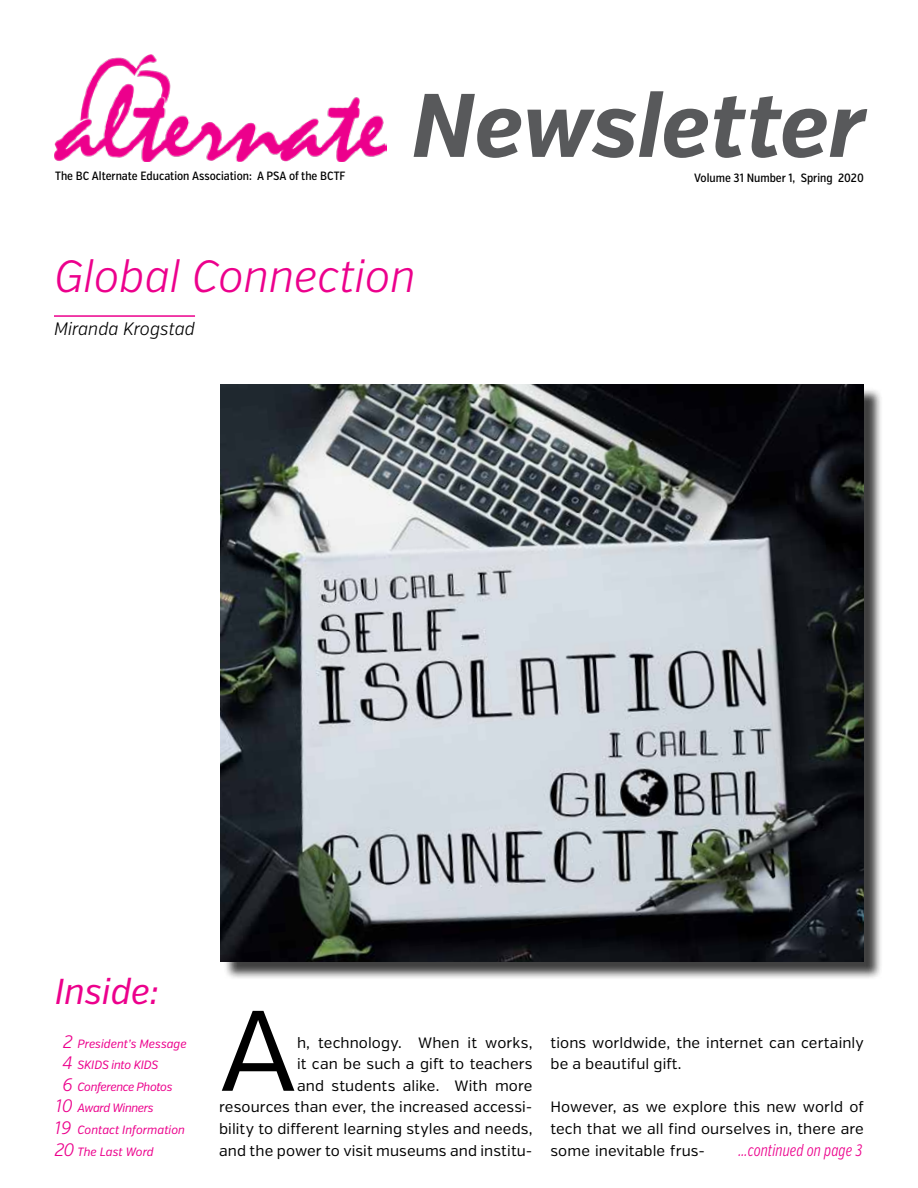
<style>
.page{position:relative;width:918px;height:1188px;background:#fff}
.page>*{position:absolute;margin:0;border:0;box-sizing:border-box;transform-origin:0 0}
.t1{font:114.15px "Verb";color:#000}
.t2{font:italic 700 90px "Verb Cond";color:#58595b}
.t3{font:italic 300 45px "Verb Cond";color:#ec008c}
.t4{font:italic 36px "Verb Cond";color:#ec008c}
.t5{font:italic 300 18px "Verb Cond";color:#000}
.t6{font:italic 300 16.5px "Verb Comp";color:#ec008c}
.t7{font:15px/21.6px "Verb";letter-spacing:.005em;color:#000;text-align:right}
.t8{font:italic 12px "Verb Cond";letter-spacing:-.015em;color:#ec008c}
.t9{font:500 12px "Verb Ex Cond";color:#000}
.t10{font:italic 12px "Verb Cond";letter-spacing:-.035em;color:#ec008c}
.s1{font-weight:300;font-size:18px}
</style>
<div class="page">
<div style="left:223px;top:387px;width:660px;height:593px;background:#000;opacity:.75"></div>
<img style="left:221px;top:385px;width:643px;height:576px">
<img style="left:55px;top:54px;width:332px;height:107px">
<hr style="left:54px;top:315px;width:141px;height:2px;background:#ec008c">
<p class="t9" style="left:55px;top:169px;width:292px">The BC Alternate Education Association: A PSA of the BCTF</p>
<h2 class="t2" style="left:412px;top:71px;width:455px">Newsletter</h2>
<p class="t9" style="left:694px;top:170px;width:171px">Volume 31 Number 1, Spring 2020</p>
<h3 class="t3" style="left:54px;top:249px;width:363px">Global Connection</h3>
<p class="t5" style="left:54px;top:318px;width:143px">Miranda Krogstad</p>
<h3 class="t4" style="left:55px;top:970px;width:105px">Inside:</h3>
<p class="t8" style="left:63px;top:1036px;width:125px"><span class="s1">2</span> President’s Message</p>
<p class="t8" style="left:63px;top:1058px;width:97px"><span class="s1">4</span> SKIDS into KIDS</p>
<p class="t10" style="left:63px;top:1079px;width:111px"><span class="s1">6</span> Conference Photos</p>
<p class="t8" style="left:56px;top:1101px;width:99px"><span class="s1">10</span> Award Winners</p>
<p class="t8" style="left:55px;top:1123px;width:132px"><span class="s1">19</span> Contact Information</p>
<p class="t8" style="left:55px;top:1144px;width:100px"><span class="s1">20</span> The Last Word</p>
<h1 class="t1" style="left:219px;top:983px;width:79px">A</h1>
<p class="t7" style="left:219px;top:1032px;width:315px">h, technology. When it works,<br>it can be such a gift to teachers<br>and students alike. With more<br>resources than ever, the increased accessi&shy;bility to different learning styles and needs, and the power to visit museums and institu-</p>
<p class="t7" style="left:550px;top:1032px;width:315px;text-align:left">tions worldwide, the internet can certainly be a beautiful gift.</p>
<p class="t7" style="left:550px;top:1097px;width:315px;text-align:justify">However, as we explore this new world of tech that we all find ourselves in, there are some inevitable frus-</p>
<p class="t6" style="left:738px;top:1140px;width:126px">...continued on page 3</p>
</div>
